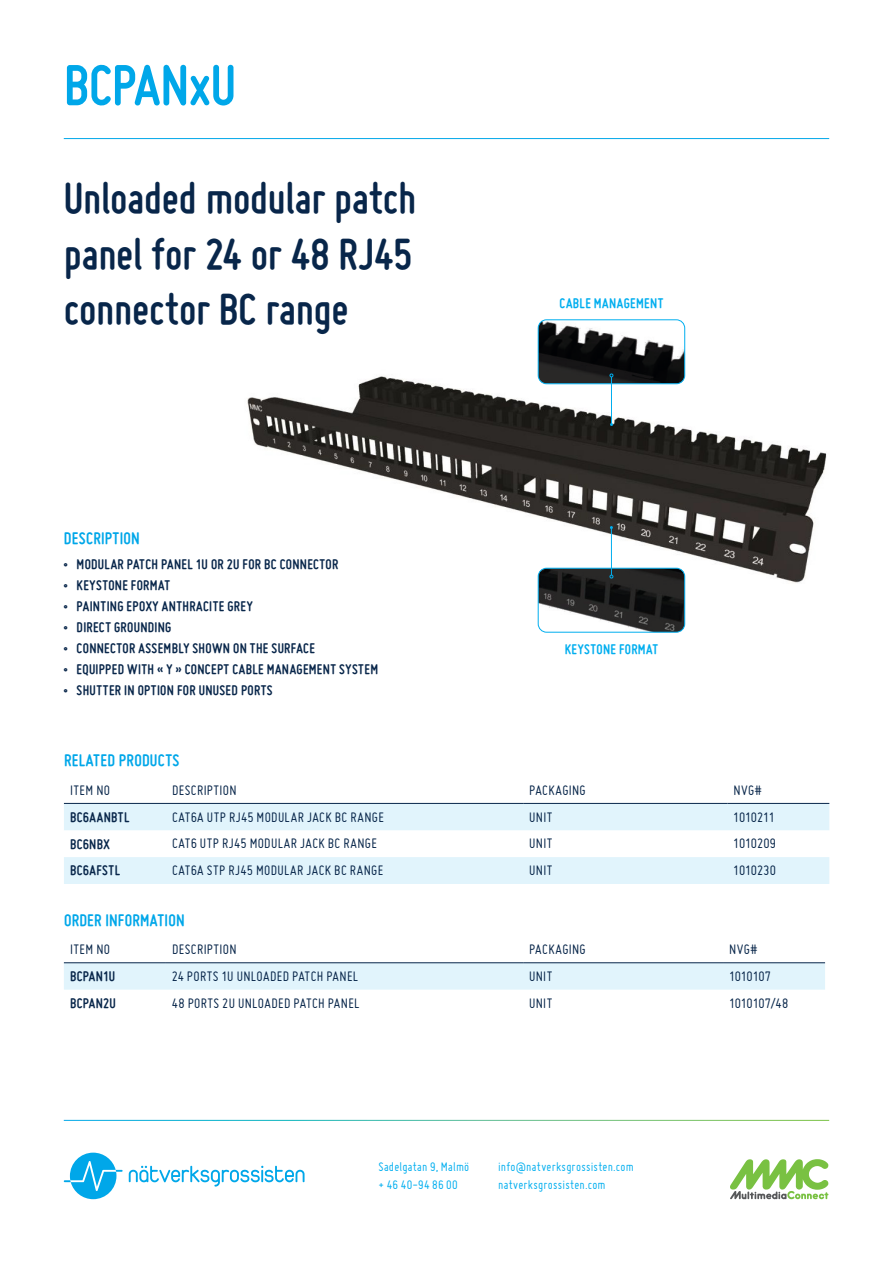
<style>
.page{position:relative;width:893px;height:1263px;background:#fff}
.page>*{position:absolute;margin:0;border:0;box-sizing:border-box;transform-origin:0 0}
.t1{font:700 60.15px "Miso";letter-spacing:-.005em;color:#00a7e9}
.t2{font:700 46.5px/55.8px "Miso";letter-spacing:-.005em;color:#08264a;text-align:justify}
.t3{font:700 18px "Miso";letter-spacing:.015em;color:#00a7e9}
.Table_Name{font:700 15px "Miso";letter-spacing:.025em;color:#08264a}
.Table_Properties{font:15px "Miso";letter-spacing:.025em;color:#08264a}
.Table_Name-2{font:15px "Miso";letter-spacing:.025em;color:#08264a}
.Table_categories{font:15px "Miso";letter-spacing:.02em;color:#08264a}
.Benefits_Bullets{font:700 15px "Miso";letter-spacing:.025em;color:#00aeef}
.Table_categories-2{font:15px "Miso";letter-spacing:-.005em;color:#08264a}
.Table_categories-3{font:15px "Miso";letter-spacing:-.02em;color:#08264a}
.Table_categories-4{font:700 15px "Miso";letter-spacing:.015em;color:#08264a}
.Table_categories-5{font:15px "Miso";color:#08264a}
.Contact_info{font:13.5px "Miso";letter-spacing:.02em;color:#00aeef}
</style>
<div class="page">
<img style="left:247px;top:350px;width:580px;height:270px">
<hr style="left:64px;top:138px;width:765px;height:1px;background:#00a7e9">
<svg style="left:129px;top:1166px;width:176px;height:20px"></svg>
<svg style="left:64px;top:1152px;width:59px;height:47px"></svg>
<svg style="left:730px;top:1159px;width:98px;height:40px"></svg>
<svg style="left:64px;top:804px;width:765px;height:80px;fill:#e1f4fc"></svg>
<hr style="left:64px;top:803px;width:102px;height:1px;background:#08264a">
<hr style="left:166px;top:803px;width:357px;height:1px;background:#08264a">
<hr style="left:523px;top:803px;width:204px;height:1px;background:#08264a">
<hr style="left:727px;top:803px;width:102px;height:1px;background:#08264a">
<svg style="left:64px;top:963px;width:761px;height:27px;background:#dff1fa"></svg>
<hr style="left:64px;top:962px;width:102px;height:1px;background:#08264a">
<hr style="left:166px;top:962px;width:357px;height:1px;background:#08264a">
<hr style="left:523px;top:962px;width:200px;height:1px;background:#08264a">
<hr style="left:723px;top:962px;width:102px;height:1px;background:#08264a">
<img style="left:538px;top:320px;width:147px;height:64px">
<div style="left:538px;top:319px;width:147px;height:65px;border:1px solid #00aeef;border-radius:8px"></div>
<hr style="left:611px;top:377px;width:1px;height:47px;background:#00aeef">
<img style="left:538px;top:568px;width:147px;height:64px">
<div style="left:538px;top:568px;width:147px;height:64px;border:1px solid #00aeef;border-radius:8px"></div>
<hr style="left:611px;top:527px;width:1px;height:48px;background:#00aeef">
<h1 class="t1" style="left:64px;top:51px;width:174px">BCPANxU</h1>
<h1 class="t2" style="left:64px;top:169px;width:354px">Unloaded modular patch panel for 24 or 48 RJ45 connector BC range</h1>
<h3 class="t3" style="left:64px;top:528px;width:77px">DESCRIPTION</h3>
<p class="Table_Name" style="left:64px;top:555px;width:276px">• MODULAR PATCH PANEL 1U OR 2U FOR BC CONNECTOR</p>
<p class="Table_Name" style="left:64px;top:576px;width:108px">• KEYSTONE FORMAT</p>
<p class="Table_Name" style="left:64px;top:597px;width:190px">• PAINTING EPOXY ANTHRACITE GREY</p>
<p class="Table_Name" style="left:64px;top:618px;width:109px">• DIRECT GROUNDING</p>
<p class="Table_Name" style="left:64px;top:639px;width:253px">• CONNECTOR ASSEMBLY SHOWN ON THE SURFACE</p>
<p class="Table_Name" style="left:64px;top:660px;width:316px">• EQUIPPED WITH « Y » CONCEPT CABLE MANAGEMENT SYSTEM</p>
<p class="Table_Name" style="left:64px;top:681px;width:210px">• SHUTTER IN OPTION FOR UNUSED PORTS</p>
<p class="Benefits_Bullets" style="left:560px;top:294px;width:105px">CABLE MANAGEMENT</p>
<p class="Benefits_Bullets" style="left:565px;top:641px;width:95px">KEYSTONE FORMAT</p>
<h3 class="t3" style="left:64px;top:750px;width:117px">RELATED PRODUCTS</h3>
<p class="Table_categories" style="left:70px;top:782px;width:42px">ITEM NO</p>
<p class="Table_categories" style="left:172px;top:782px;width:66px">DESCRIPTION</p>
<p class="Table_categories" style="left:529px;top:782px;width:58px">PACKAGING</p>
<p class="Table_categories" style="left:733px;top:782px;width:30px">NVG#</p>
<p class="Table_Name" style="left:70px;top:808px;width:61px">BC6AANBTL</p>
<p class="Table_Properties" style="left:172px;top:808px;width:213px">CAT6A UTP RJ45 MODULAR JACK BC RANGE</p>
<p class="Table_Properties" style="left:529px;top:808px;width:25px">UNIT</p>
<p class="Table_categories-3" style="left:733px;top:808px;width:43px">1010211</p>
<p class="Table_Name" style="left:70px;top:835px;width:41px">BC6NBX</p>
<p class="Table_Properties" style="left:172px;top:835px;width:206px">CAT6 UTP RJ45 MODULAR JACK BC RANGE</p>
<p class="Table_Properties" style="left:529px;top:835px;width:25px">UNIT</p>
<p class="Table_categories-5" style="left:733px;top:835px;width:44px">1010209</p>
<p class="Table_Name" style="left:70px;top:862px;width:51px">BC6AFSTL</p>
<p class="Table_Properties" style="left:172px;top:862px;width:213px">CAT6A STP RJ45 MODULAR JACK BC RANGE</p>
<p class="Table_Properties" style="left:529px;top:862px;width:25px">UNIT</p>
<p class="Table_categories-2" style="left:733px;top:862px;width:44px">1010230</p>
<h3 class="t3" style="left:64px;top:910px;width:122px">ORDER INFORMATION</h3>
<p class="Table_categories" style="left:70px;top:941px;width:42px">ITEM NO</p>
<p class="Table_categories" style="left:172px;top:941px;width:66px">DESCRIPTION</p>
<p class="Table_categories" style="left:529px;top:941px;width:58px">PACKAGING</p>
<p class="Table_categories" style="left:729px;top:941px;width:30px">NVG#</p>
<p class="Table_categories-4" style="left:70px;top:968px;width:47px">BCPAN1U</p>
<p class="Table_Name-2" style="left:172px;top:968px;width:188px">24 PORTS 1U UNLOADED PATCH PANEL</p>
<p class="Table_Name-2" style="left:529px;top:968px;width:25px">UNIT</p>
<p class="Table_categories-3" style="left:729px;top:968px;width:44px">1010107</p>
<p class="Table_categories-4" style="left:70px;top:995px;width:47px">BCPAN2U</p>
<p class="Table_Name-2" style="left:172px;top:995px;width:189px">48 PORTS 2U UNLOADED PATCH PANEL</p>
<p class="Table_Name-2" style="left:529px;top:995px;width:25px">UNIT</p>
<p class="Table_categories-2" style="left:729px;top:995px;width:61px">1010107/48</p>
<p class="Contact_info" style="left:378px;top:1159px;width:92px">Sadelgatan 9, Malmö</p>
<p class="Contact_info" style="left:378px;top:1177px;width:81px">+ 46 40-94 86 00</p>
<p class="Contact_info" style="left:498px;top:1159px;width:137px">info@natverksgrossisten.com</p>
<p class="Contact_info" style="left:498px;top:1177px;width:109px">natverksgrossisten.com</p>
</div>
